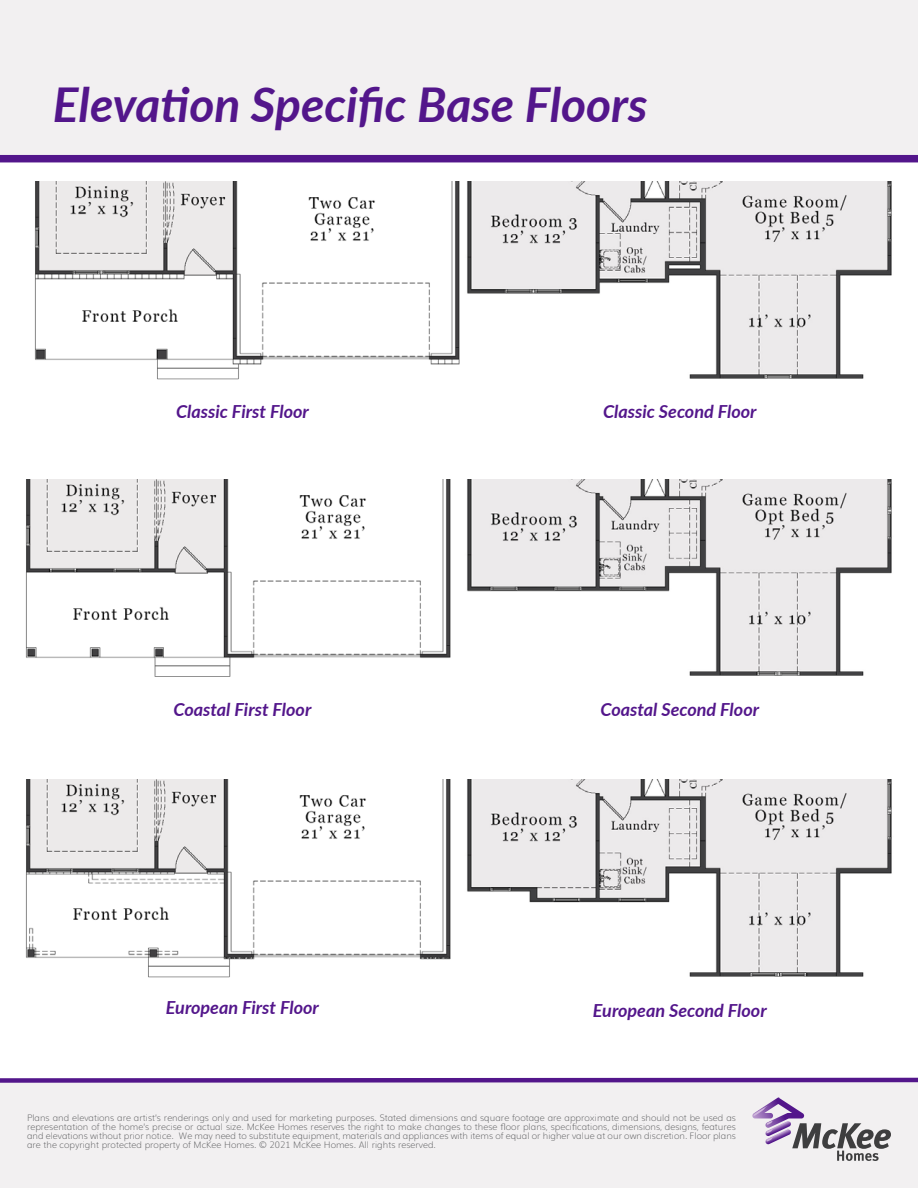
<style>
.page{position:relative;width:918px;height:1188px;background:#fff}
.page>*{position:absolute;margin:0;border:0;box-sizing:border-box;transform-origin:0 0}
.t1{font:italic 700 48px "Lato";color:#53168b}
.t2{font:italic 700 18px "Lato";color:#53168b}
.t3{font:200 9px/9px "Muli";color:#57585a;text-align:justify}
</style>
<div class="page">
<div style="left:0;top:0;width:918px;height:156px;background:#f2f0f1"></div>
<div style="left:0;top:1081px;width:918px;height:107px;background:#f2f0f1"></div>
<div style="left:0;top:155px;width:918px;height:7px;background:#53168b"></div>
<svg style="left:0;top:1077px;width:918px;height:6px;background:#7c4ea6"></svg>
<svg style="left:752px;top:1097px;width:139px;height:64px"></svg>
<img style="left:34px;top:181px;width:426px;height:199px">
<img style="left:25px;top:479px;width:426px;height:198px">
<img style="left:25px;top:780px;width:426px;height:198px">
<img style="left:467px;top:181px;width:425px;height:198px">
<img style="left:467px;top:479px;width:425px;height:197px">
<img style="left:467px;top:780px;width:425px;height:197px">
<h1 class="t1" style="left:53px;top:69px;width:596px">Elevation Specific Base Floors</h1>
<h2 class="t2" style="left:176px;top:398px;width:134px">Classic First Floor</h2>
<h2 class="t2" style="left:603px;top:398px;width:155px">Classic Second Floor</h2>
<h2 class="t2" style="left:174px;top:696px;width:139px">Coastal First Floor</h2>
<h2 class="t2" style="left:601px;top:696px;width:160px">Coastal Second Floor</h2>
<h2 class="t2" style="left:166px;top:995px;width:154px">European First Floor</h2>
<h2 class="t2" style="left:593px;top:997px;width:175px">European Second Floor</h2>
<p class="t3" style="left:27px;top:1113px;width:711px">Plans and elevations are artist’s renderings only and used for marketing purposes. Stated dimensions and square footage are approximate and should not be used as representation of the home’s precise or actual size. McKee Homes reserves the right to make changes to these floor plans, specifications, dimensions, designs, features and elevations without prior notice. We may need to substitute equipment, materials and appliances with items of equal or higher value at our own discretion. Floor plans are the copyright protected property of McKee Homes. © 2021 McKee Homes. All rights reserved.</p>
</div>
